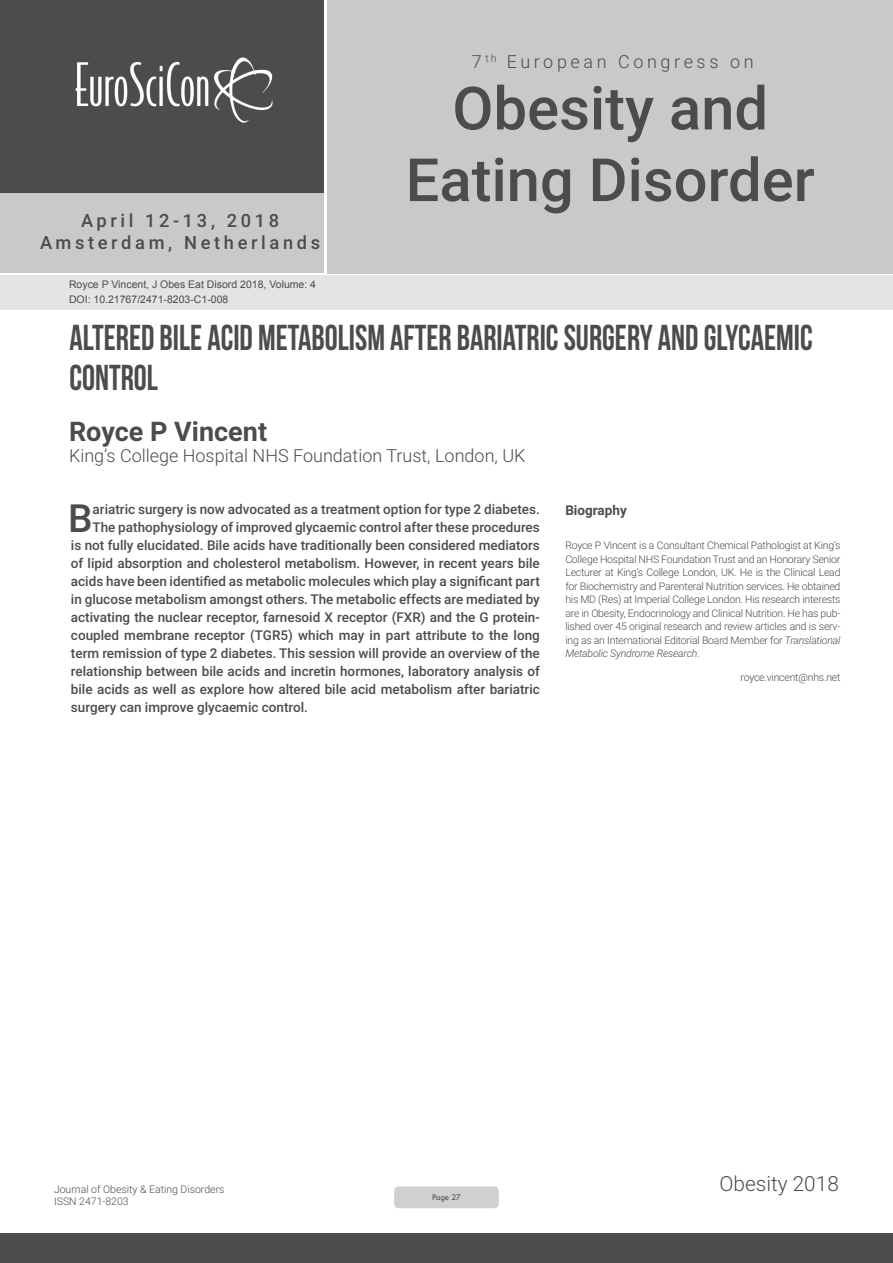
<style>
.page{position:relative;width:893px;height:1263px;background:#fff}
.page>*{position:absolute;margin:0;border:0;box-sizing:border-box;transform-origin:0 0}
.t1{font:500 59.7px/71.6px "Roboto";color:#4b4c4d;text-align:center}
.Abstract{font:500 38.85px "Roboto";color:#4b4c4d}
.t2{font:36px/39.6px "Bebas Neue";color:#4b4c4d;scale:.91 1}
.t3{font:700 27px "Roboto";color:#4b4c4d}
.t4{font:300 20.85px "Roboto";color:#4b4c4d}
.t5{font:500 18.3px/21.9px "Roboto";letter-spacing:.2em;color:#4b4c4d;text-align:center}
.t6{font:300 18px "Roboto";color:#4b4c4d}
.t7{font:300 18px "Roboto";letter-spacing:.2em;color:#4b4c4d}
.Abstract-2{font:500 13.5px "Roboto";color:#4b4c4d}
.Abstract-3{font:700 13.5px "Roboto";color:#4b4c4d}
.Biography{font:300 10.5px/13.5px "Roboto";letter-spacing:-.02em;color:#4b4c4d;text-align:justify}
.t8{font:10.5px "Arial";color:#4b4c4d}
.Biography-2{font:300 10.5px "Roboto";color:#4b4c4d}
.t9{font:9px "Tw Cen";letter-spacing:-.02em;color:#4b4c4d;scale:.95 1}
.s1{font-style:italic}
</style>
<div class="page">
<div style="left:0;top:0;width:323px;height:193px;background:#4b4c4d"></div>
<div style="left:1px;top:193px;width:323px;height:80px;background:#c9c9c9"></div>
<div style="left:327px;top:0;width:566px;height:273px;background:#c9c9c9"></div>
<img style="left:75px;top:57px;width:198px;height:66px">
<div style="left:0;top:1233px;width:893px;height:30px;background:#4b4c4d"></div>
<div style="left:1px;top:275px;width:892px;height:35px;background:#e4e4e4"></div>
<div style="left:394px;top:1186px;width:105px;height:22px;background:#cfd0d2;border-radius:4px"></div>
<h3 class="t5" style="left:40px;top:209px;width:282px">April 12-13, 2018<br>Amsterdam, Netherlands</h3>
<p class="t8" style="left:69px;top:278px;width:249px">Royce P Vincent, J Obes Eat Disord 2018, Volume: 4</p>
<p class="t8" style="left:69px;top:292px;width:161px">DOI: 10.21767/2471-8203-C1-008</p>
<h3 class="t7" style="left:472px;top:49px;width:283px">7 <sup>th</sup> European Congress on</h3>
<h1 class="t1" style="left:406px;top:70px;width:411px">Obesity and<br>Eating Disorder</h1>
<p class="t2" style="left:69px;top:318px;width:818px">ALTERED BILE ACID METABOLISM AFTER BARIATRIC SURGERY AND GLYCAEMIC<br>CONTROL</p>
<p class="t3" style="left:69px;top:412px;width:200px">Royce P Vincent</p>
<p class="t6" style="left:69px;top:443px;width:458px">King’s College Hospital NHS Foundation Trust, London, UK</p>
<p class="Abstract" style="left:68px;top:491px;width:26px">B</p>
<p class="Abstract-2" style="left:93px;top:499px;width:449px">ariatric surgery is now advocated as a treatment option for type 2 diabetes.</p>
<p class="Abstract-2" style="left:93px;top:517px;width:449px">The pathophysiology of improved glycaemic control after these procedures</p>
<p class="Abstract-2" style="left:71px;top:535px;width:470px">is not fully elucidated. Bile acids have traditionally been considered mediators</p>
<p class="Abstract-2" style="left:71px;top:553px;width:470px">of lipid absorption and cholesterol metabolism. However, in recent years bile</p>
<p class="Abstract-2" style="left:71px;top:571px;width:470px">acids have been identified as metabolic molecules which play a significant part</p>
<p class="Abstract-2" style="left:71px;top:589px;width:470px">in glucose metabolism amongst others. The metabolic effects are mediated by</p>
<p class="Abstract-2" style="left:71px;top:607px;width:470px">activating the nuclear receptor, farnesoid X receptor (FXR) and the G protein-</p>
<p class="Abstract-2" style="left:71px;top:625px;width:470px">coupled membrane receptor (TGR5) which may in part attribute to the long</p>
<p class="Abstract-2" style="left:71px;top:643px;width:470px">term remission of type 2 diabetes. This session will provide an overview of the</p>
<p class="Abstract-2" style="left:71px;top:661px;width:470px">relationship between bile acids and incretin hormones, laboratory analysis of</p>
<p class="Abstract-2" style="left:71px;top:679px;width:470px">bile acids as well as explore how altered bile acid metabolism after bariatric</p>
<p class="Abstract-2" style="left:71px;top:697px;width:239px">surgery can improve glycaemic control.</p>
<p class="Abstract-3" style="left:565px;top:500px;width:63px">Biography</p>
<p class="Biography" style="left:565px;top:538px;width:277px">Royce P Vincent is a Consultant Chemical Pathologist at King’s College Hospital NHS Foundation Trust and an Honorary Senior Lecturer at King’s College London, UK. He is the Clinical Lead for Biochemistry and Parenteral Nutrition services. He obtained his MD (Res) at Imperial College London. His research interests are in Obesity, Endocrinology and Clinical Nutrition. He has pub&shy;lished over 45 original research and review articles and is serv&shy;ing as an International Editorial Board Member for <span class="s1">Translational Metabolic Syndrome Research</span>.</p>
<p class="Biography" style="left:740px;top:670px;width:101px">royce.vincent@nhs.net</p>
<p class="Biography-2" style="left:54px;top:1181px;width:172px">Journal of Obesity &amp; Eating Disorders</p>
<h3 class="t4" style="left:720px;top:1169px;width:121px">Obesity 2018</h3>
<p class="Biography-2" style="left:54px;top:1194px;width:76px">ISSN 2471-8203</p>
<p class="t9" style="left:432px;top:1192px;width:32px">Page 27</p>
</div>
